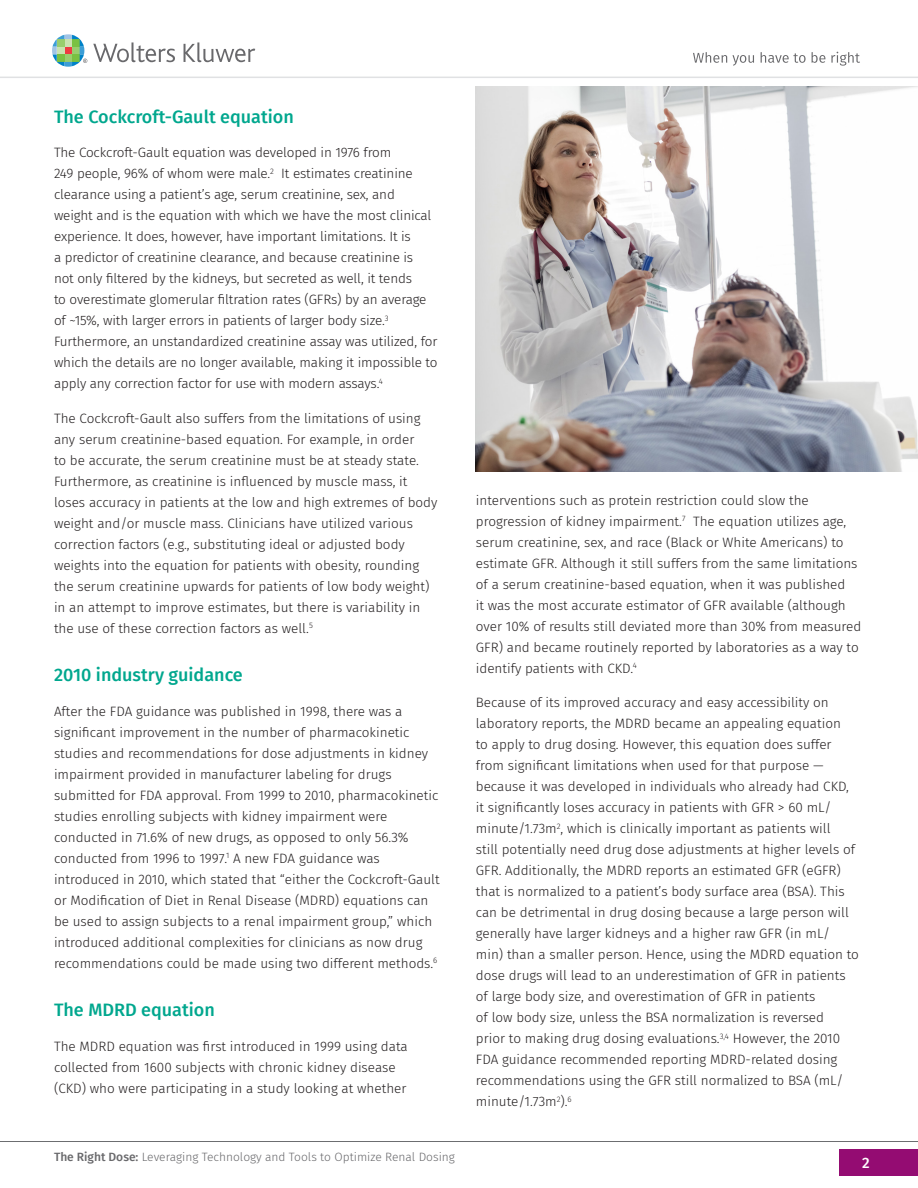
<style>
.page{position:relative;width:918px;height:1188px;background:#fff}
.page>*{position:absolute;margin:0;border:0;box-sizing:border-box;transform-origin:0 0}
.Subhead{font:500 18px "Fira Sans";color:#00a78e}
.t1{font:500 15px "Fira Sans";color:#fff}
.bodycopy_9{font:300 13.5px/21px "Fira Sans";color:#231f20}
.t2{font:300 12px "Fira Sans";color:#69696c}
.s1{font-weight:500}
</style>
<div class="page">
<div style="left:839px;top:1149px;width:79px;height:27px;background:#940c72"></div>
<svg style="left:93px;top:42px;width:82px;height:20px"></svg>
<svg style="left:184px;top:42px;width:71px;height:20px"></svg>
<svg style="left:52px;top:34px;width:35px;height:33px"></svg>
<svg style="left:693px;top:52px;width:61px;height:14px"></svg>
<svg style="left:761px;top:52px;width:45px;height:11px"></svg>
<svg style="left:812px;top:52px;width:13px;height:11px"></svg>
<svg style="left:831px;top:52px;width:29px;height:14px"></svg>
<hr style="left:0;top:77px;width:918px;height:1px;background:#e0e1e3">
<hr style="left:0;top:1141px;width:918px;height:1px;background:#6c6d70">
<img style="left:476px;top:86px;width:442px;height:386px">
<p class="Subhead" style="left:54px;top:102px;width:241px">The Cockcroft-Gault equation</p>
<p class="bodycopy_9" style="left:54px;top:142px;width:385px">The Cockcroft-Gault equation was developed in 1976 from<br>249 people, 96% of whom were male.<sup>2</sup> It estimates creatinine clearance using a patient’s age, serum creatinine, sex, and<br>weight and is the equation with which we have the most clinical experience. It does, however, have important limitations. It is<br>a predictor of creatinine clearance, and because creatinine is<br>not only filtered by the kidneys, but secreted as well, it tends<br>to overestimate glomerular filtration rates (GFRs) by an average of ~15%, with larger errors in patients of larger body size.<sup>3<br></sup>Furthermore, an unstandardized creatinine assay was utilized, for which the details are no longer available, making it impossible to apply any correction factor for use with modern assays.<sup>4</sup></p>
<p class="bodycopy_9" style="left:54px;top:407px;width:385px">The Cockcroft-Gault also suffers from the limitations of using any serum creatinine-based equation. For example, in order<br>to be accurate, the serum creatinine must be at steady state.<br>Furthermore, as creatinine is influenced by muscle mass, it loses accuracy in patients at the low and high extremes of body weight and/or muscle mass. Clinicians have utilized various correction factors (e.g., substituting ideal or adjusted body weights into the equation for patients with obesity, rounding the serum creatinine upwards for patients of low body weight) in an attempt to improve estimates, but there is variability in the use of these correction factors as well.<sup>5</sup></p>
<p class="Subhead" style="left:54px;top:661px;width:190px">2010 industry guidance</p>
<p class="bodycopy_9" style="left:54px;top:700px;width:387px">After the FDA guidance was published in 1998, there was a significant improvement in the number of pharmacokinetic studies and recommendations for dose adjustments in kidney impairment provided in manufacturer labeling for drugs submitted for FDA approval. From 1999 to 2010, pharmacokinetic studies enrolling subjects with kidney impairment were conducted in 71.6% of new drugs, as opposed to only 56.3% conducted from 1996 to 1997.<sup>1</sup> A new FDA guidance was introduced in 2010, which stated that “either the Cockcroft-Gault or Modification of Diet in Renal Disease (MDRD) equations can be used to assign subjects to a renal impairment group,” which introduced additional complexities for clinicians as now drug recommendations could be made using two different methods.<sup>6</sup></p>
<p class="Subhead" style="left:54px;top:996px;width:162px">The MDRD equation</p>
<p class="bodycopy_9" style="left:54px;top:1036px;width:355px">The MDRD equation was first introduced in 1999 using data collected from 1600 subjects with chronic kidney disease (CKD) who were participating in a study looking at whether</p>
<p class="bodycopy_9" style="left:476px;top:489px;width:387px">interventions such as protein restriction could slow the progression of kidney impairment.<sup>7</sup> The equation utilizes age, serum creatinine, sex, and race (Black or White Americans) to estimate GFR. Although it still suffers from the same limitations of a serum creatinine-based equation, when it was published<br>it was the most accurate estimator of GFR available (although over 10% of results still deviated more than 30% from measured GFR) and became routinely reported by laboratories as a way to identify patients with CKD.<sup>4</sup></p>
<p class="bodycopy_9" style="left:476px;top:692px;width:385px">Because of its improved accuracy and easy accessibility on laboratory reports, the MDRD became an appealing equation<br>to apply to drug dosing. However, this equation does suffer from significant limitations when used for that purpose — because it was developed in individuals who already had CKD, it significantly loses accuracy in patients with GFR &gt; 60 mL/ minute/1.73m<sup>2</sup>, which is clinically important as patients will<br>still potentially need drug dose adjustments at higher levels of GFR. Additionally, the MDRD reports an estimated GFR (eGFR) that is normalized to a patient’s body surface area (BSA). This can be detrimental in drug dosing because a large person will generally have larger kidneys and a higher raw GFR (in mL/ min) than a smaller person. Hence, using the MDRD equation to dose drugs will lead to an underestimation of GFR in patients of large body size, and overestimation of GFR in patients<br>of low body size, unless the BSA normalization is reversed<br>prior to making drug dosing evaluations.<sup>3,4</sup> However, the 2010<br>FDA guidance recommended reporting MDRD-related dosing recommendations using the GFR still normalized to BSA (mL/ minute/1.73m<sup>2</sup>).<sup>6</sup></p>
<p class="t2" style="left:54px;top:1148px;width:402px"><span class="s1">The Right Dose:</span> Leveraging Technology and Tools to Optimize Renal Dosing</p>
<p class="t1" style="left:862px;top:1151px;width:9px">2</p>
</div>
